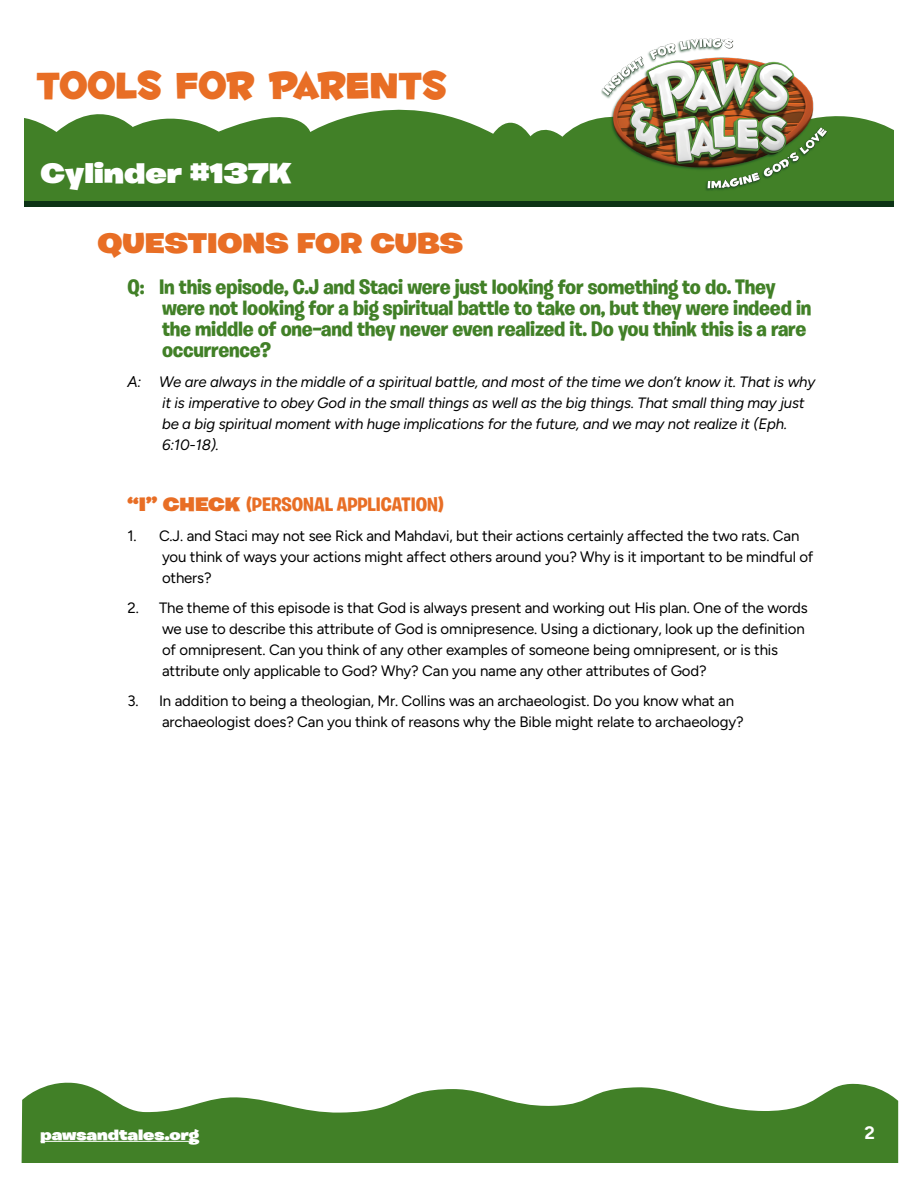
<style>
.page{position:relative;width:918px;height:1188px;background:#fff}
.page>*{position:absolute;margin:0;border:0;box-sizing:border-box;transform-origin:0 0}
.t1{font:45px "Fontdinerdotcom Huggable";color:#e86e25}
.t2{font:900 28.5px "Burbank Big Wide";color:#e86e25}
.t3{font:900 28.5px "Burbank Big Wide";color:#fff}
.t4{font:700 21px/21px "Burbank Big";letter-spacing:-.01em;color:#418027}
.t5{font:700 19.5px "Burbank Big";color:#e86e25}
.t6{font:300 18px "Figtree";color:#fff}
.t7{font:300 15px/21px "Figtree";letter-spacing:-.01em;color:#000}
.t8{font:italic 300 15px/21px "Figtree";letter-spacing:-.01em;color:#000}
.t9{font:900 15px "Burbank Big Wide";color:#fff}
.s1{font-family:"Burbank Big Wide";font-weight:900}
</style>
<div class="page">
<svg style="left:24px;top:110px;width:870px;height:92px;background:#568d40"></svg>
<img style="left:598px;top:38px;width:234px;height:154px">
<div style="left:24px;top:202px;width:870px;height:5px;background:#0c3215"></div>
<svg style="left:22px;top:1082px;width:876px;height:81px;fill:#418027"></svg>
<hr style="left:40px;top:1141px;width:159px;height:1px;background:#fff">
<h1 class="t1" style="left:36px;top:58px;width:412px">TOOLS FOR PARENTS</h1>
<h2 class="t3" style="left:40px;top:155px;width:253px">Cylinder #137K</h2>
<h2 class="t2" style="left:98px;top:225px;width:367px">QUESTIONS FOR CUBS</h2>
<p class="t4" style="left:162px;top:277px;width:651px;text-indent:-35px">Q: In this episode, C.J and Staci were just looking for something to do. They were not looking for a big spiritual battle to take on, but they were indeed in the middle of one—and they never even realized it. Do you think this is a rare occurrence?</p>
<p class="t8" style="left:162px;top:372px;width:655px;text-indent:-34px">A: We are always in the middle of a spiritual battle, and most of the time we don’t know it. That is why it is imperative to obey God in the small things as well as the big things. That small thing may just be a big spiritual moment with huge implications for the future, and we may not realize it (Eph.<br>6:10-18).</p>
<h3 class="t5" style="left:128px;top:492px;width:318px"><span class="s1">“I” CHECK</span> (PERSONAL APPLICATION)</h3>
<p class="t7" style="left:162px;top:525px;width:653px;text-indent:-34px">1. C.J. and Staci may not see Rick and Mahdavi, but their actions certainly affected the two rats. Can you think of ways your actions might affect others around you? Why is it important to be mindful of others?</p>
<p class="t7" style="left:162px;top:597px;width:647px;text-indent:-34px">2. The theme of this episode is that God is always present and working out His plan. One of the words we use to describe this attribute of God is omnipresence. Using a dictionary, look up the definition of omnipresent. Can you think of any other examples of someone being omnipresent, or is this attribute only applicable to God? Why? Can you name any other attributes of God?</p>
<p class="t7" style="left:162px;top:690px;width:583px;text-indent:-34px">3. In addition to being a theologian, Mr. Collins was an archaeologist. Do you know what an archaeologist does? Can you think of reasons why the Bible might relate to archaeology?</p>
<p class="t9" style="left:40px;top:1125px;width:160px">pawsandtales.org</p>
<p class="t6" style="left:865px;top:1123px;width:12px">2</p>
</div>
